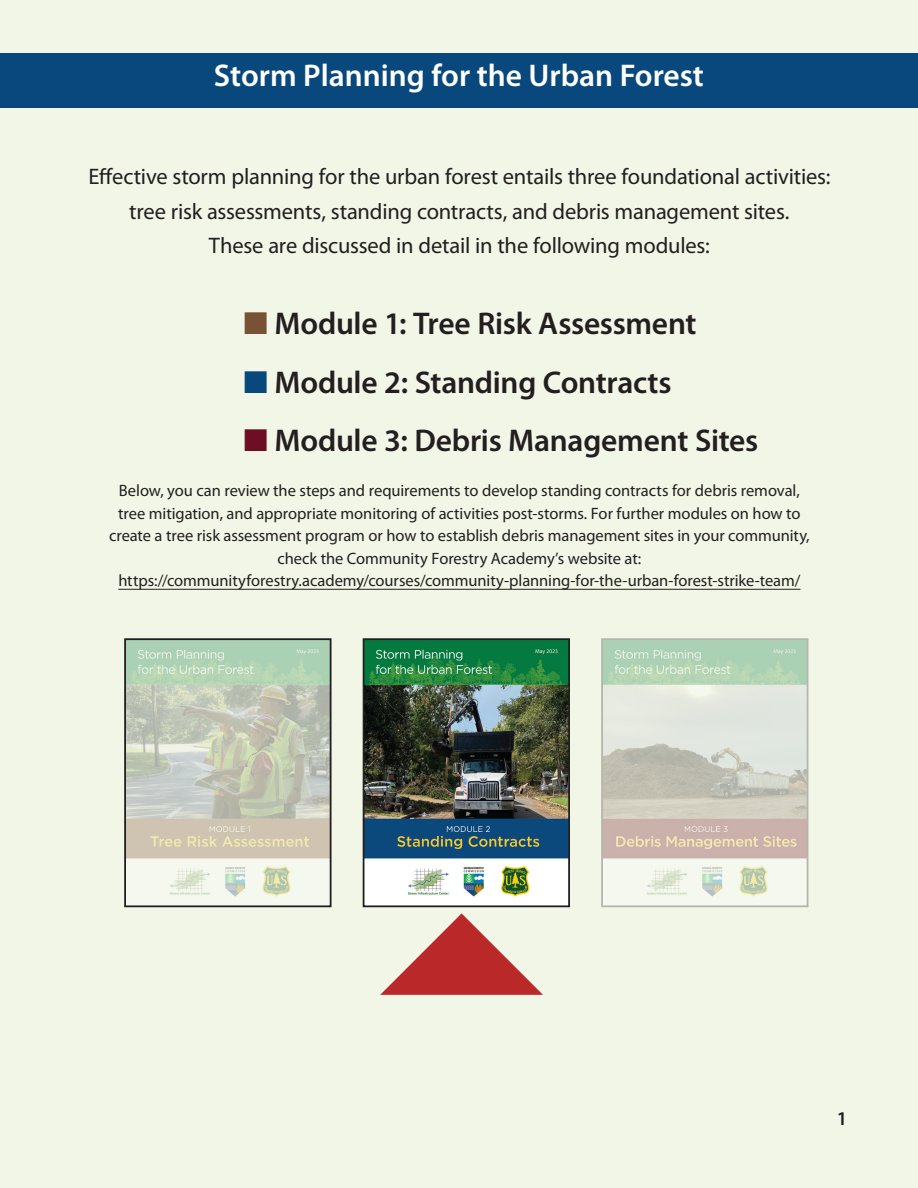
<style>
.page{position:relative;width:918px;height:1188px;background:#f2f6e7}
.page>*{position:absolute;margin:0;border:0;box-sizing:border-box;transform-origin:0 0}
.t1{font:600 31.5px "Myriad Pro";letter-spacing:-.01em;color:#231f20}
.t2{font:600 31.5px "Myriad Pro";color:#fff}
.t3{font:22.5px/34.5px "Myriad Pro";letter-spacing:-.01em;color:#231f20;text-align:center}
.t4{font:600 19.5px "Myriad Pro";color:#231f20}
.t5{font:16.5px/22.5px "Myriad Pro";letter-spacing:-.005em;color:#231f20;text-align:center}
.s1{color:#795134}
.s2{color:#09487c}
.s3{color:#6e0e22}
</style>
<div class="page">
<div style="left:0;top:53px;width:918px;height:54px;background:#09487c"></div>
<hr style="left:118px;top:589px;width:682px;height:1px;background:#231f20">
<img style="left:127px;top:641px;width:202px;height:256px">
<div style="left:124px;top:638px;width:208px;height:269px;border:2px solid #231f20"></div>
<img style="left:366px;top:641px;width:201px;height:263px">
<div style="left:363px;top:638px;width:207px;height:269px;border:2px solid #231f20"></div>
<img style="left:604px;top:641px;width:201px;height:256px">
<svg style="left:380px;top:913px;width:163px;height:82px"></svg>
<h1 class="t2" style="left:214px;top:55px;width:492px">Storm Planning for the Urban Forest</h1>
<h2 class="t3" style="left:88px;top:159px;width:744px">Effective storm planning for the urban forest entails three foundational activities: tree risk assessments, standing contracts, and debris management sites.<br>These are discussed in detail in the following modules:</h2>
<h1 class="t1" style="left:244px;top:304px;width:454px"><span class="s1">■</span> Module 1: Tree Risk Assessment</h1>
<h1 class="t1" style="left:244px;top:362px;width:429px"><span class="s2">■</span> Module 2: Standing Contracts</h1>
<h1 class="t1" style="left:244px;top:421px;width:516px"><span class="s3">■</span> Module 3: Debris Management Sites</h1>
<p class="t5" style="left:109px;top:479px;width:702px">Below, you can review the steps and requirements to develop standing contracts for debris removal, tree mitigation, and appropriate monitoring of activities post-storms. For further modules on how to create a tree risk assessment program or how to establish debris management sites in your community, check the Community Forestry Academy’s website at: https://communityforestry.academy/courses/community-planning-for-the-urban-forest-strike-team/</p>
<p class="t4" style="left:837px;top:1106px;width:12px">1</p>
</div>
